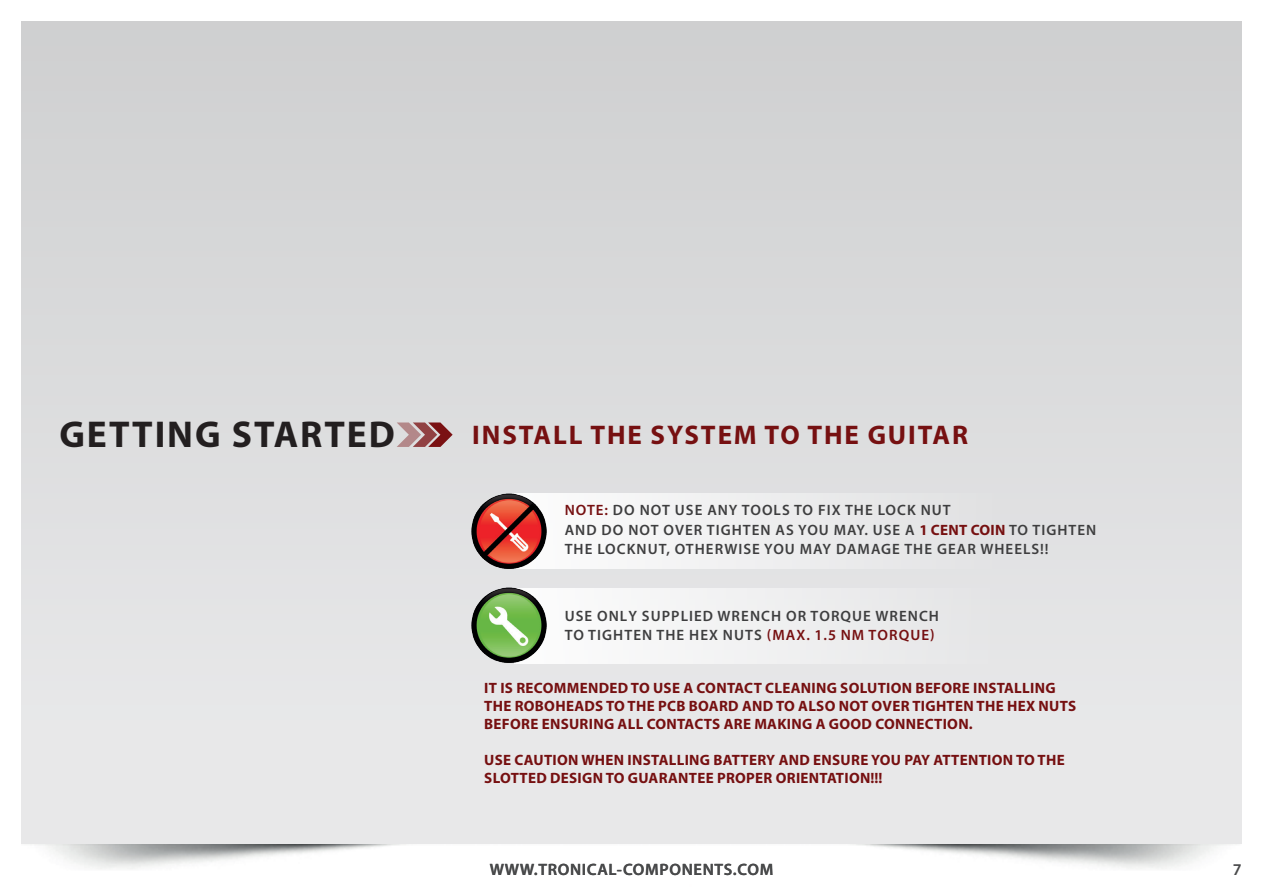
<style>
.page{position:relative;width:1263px;height:893px;background:#fff}
.page>*{position:absolute;margin:0;border:0;box-sizing:border-box;transform-origin:0 0}
.t1{font:700 37.5px "Myriad Pro";letter-spacing:.05em;color:#231f20}
.t2{font:700 27px "Myriad Pro";letter-spacing:.07em;color:#761011}
.t3{font:600 16.5px "Myriad Pro";letter-spacing:.04em;color:#494a4b}
.t4{font:700 15px/18px "Myriad Pro";letter-spacing:.02em;color:#761011}
.t5{font:600 15px/19.5px "Myriad Pro";letter-spacing:.07em;color:#3e3e3f}
.s1{color:#761011}
.s2{font-weight:700;color:#761011}
</style>
<div class="page">
<div style="left:21px;top:21px;width:1221px;height:851px;background:linear-gradient(to right,#ddddde,#dcdcdd)"></div>
<img style="left:21px;top:845px;width:1221px;height:27px">
<svg style="left:397px;top:422px;width:56px;height:25px"></svg>
<div style="left:514px;top:493px;width:595px;height:76px;background:linear-gradient(to right,#fbfbfc,#dddddf)"></div>
<div style="left:514px;top:588px;width:595px;height:75px;background:#ededee"></div>
<img style="left:470px;top:492px;width:79px;height:78px">
<img style="left:470px;top:586px;width:79px;height:78px">
<h1 class="t1" style="left:60px;top:410px;width:337px">GETTING STARTED</h1>
<h2 class="t2" style="left:472px;top:418px;width:497px">INSTALL THE SYSTEM TO THE GUITAR</h2>
<p class="t5" style="left:565px;top:500px;width:533px"><span class="s1">NOTE:</span> DO NOT USE ANY TOOLS TO FIX THE LOCK NUT<br>AND DO NOT OVER TIGHTEN AS YOU MAY. USE A <span class="s2">1 CENT COIN</span> TO TIGHTEN<br>THE LOCKNUT, OTHERWISE YOU MAY DAMAGE THE GEAR WHEELS!!</p>
<p class="t5" style="left:565px;top:607px;width:376px;line-height:18.8px">USE ONLY SUPPLIED WRENCH OR TORQUE WRENCH<br>TO TIGHTEN THE HEX NUTS <span class="s1">(MAX. 1.5 NM TORQUE)</span></p>
<p class="t4" style="left:484px;top:678px;width:593px">IT IS RECOMMENDED TO USE A CONTACT CLEANING SOLUTION BEFORE INSTALLING<br>THE ROBOHEADS TO THE PCB BOARD AND TO ALSO NOT OVER TIGHTEN THE HEX NUTS<br>BEFORE ENSURING ALL CONTACTS ARE MAKING A GOOD CONNECTION.</p>
<p class="t4" style="left:484px;top:750px;width:582px">USE CAUTION WHEN INSTALLING BATTERY AND ENSURE YOU PAY ATTENTION TO THE<br>SLOTTED DESIGN TO GUARANTEE PROPER ORIENTATION!!!</p>
<p class="t3" style="left:490px;top:859px;width:285px">WWW.TRONICAL-COMPONENTS.COM</p>
<p class="t3" style="left:1233px;top:859px;width:10px">7</p>
</div>
